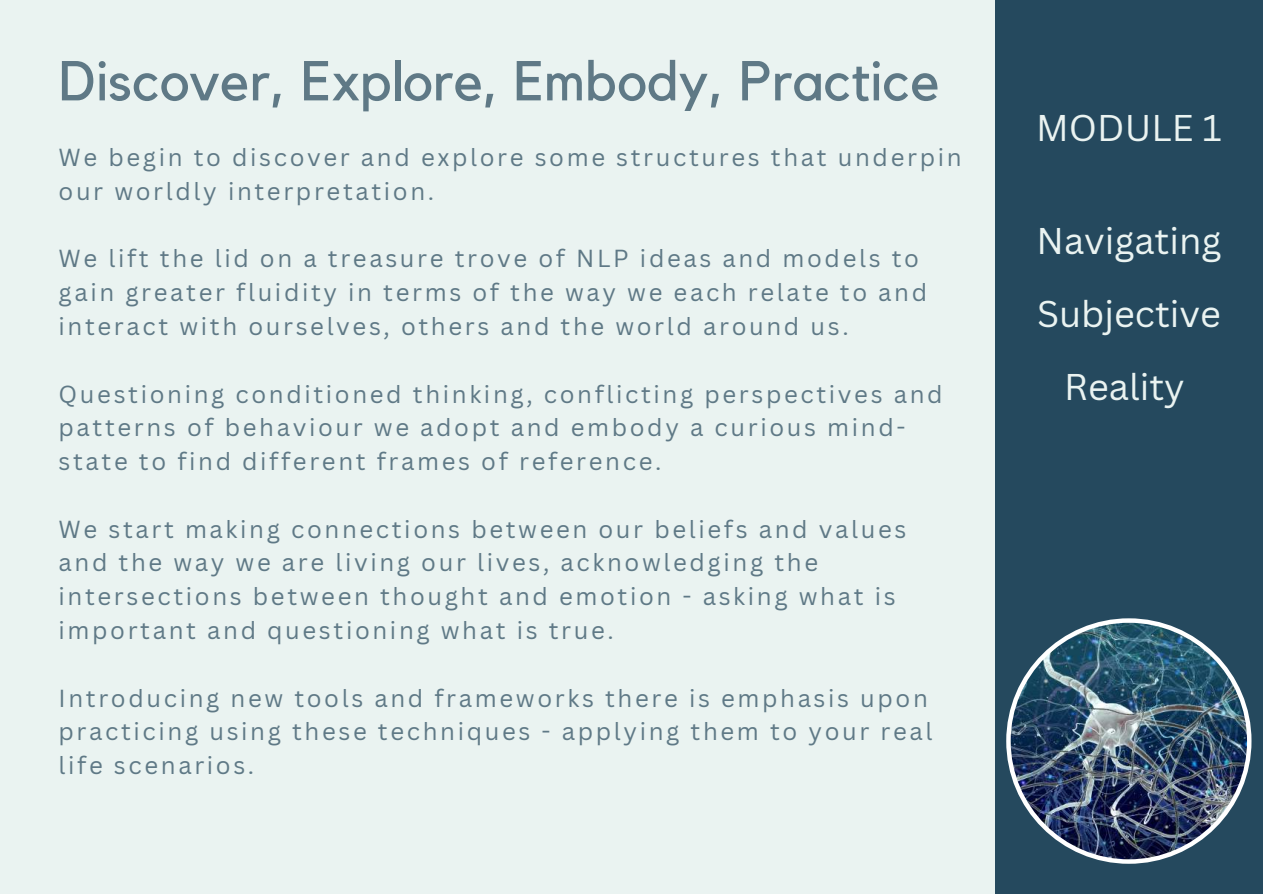
<style>
.page{position:relative;width:1263px;height:894px;background:#fff}
.page>*{position:absolute;margin:0;border:0;box-sizing:border-box;transform-origin:0 0}
.t1{font:55.5px "Kollektif";color:#5f7986}
.t2{font:36.15px/73.2px "Canva Sans";color:#eaf3f1;text-align:center}
.t3{font:24px/33.8px "Canva Sans";letter-spacing:.11em;color:#5f7986}
</style>
<div class="page">
<div style="left:0;top:0;width:1263px;height:893px;background:#eaf3f1"></div>
<div style="left:995px;top:0;width:268px;height:893px;background:#25495e"></div>
<img style="left:1006px;top:618px;width:245px;height:245px">
<h1 class="t1" style="left:59px;top:48px;width:882px">Discover, Explore, Embody, Practice</h1>
<p class="t3" style="left:59px;top:141px;width:904px">We begin to discover and explore some structures that underpin our worldly interpretation.</p>
<p class="t3" style="left:59px;top:242px;width:870px">We lift the lid on a treasure trove of NLP ideas and models to gain greater fluidity in terms of the way we each relate to and interact with ourselves, others and the world around us.</p>
<p class="t3" style="left:59px;top:377px;width:885px">Questioning conditioned thinking, conflicting perspectives and patterns of behaviour we adopt and embody a curious mind&shy;state to find different frames of reference.</p>
<p class="t3" style="left:59px;top:512px;width:849px">We start making connections between our beliefs and values and the way we are living our lives, acknowledging the intersections between thought and emotion - asking what is important and questioning what is true.</p>
<p class="t3" style="left:59px;top:681px;width:875px">Introducing new tools and frameworks there is emphasis upon practicing using these techniques - applying them to your real life scenarios.</p>
<h2 class="t2" style="left:1036px;top:92px;width:187px">MODULE 1</h2>
<h2 class="t2" style="left:1036px;top:204px;width:187px">Navigating<br>Subjective<br>Reality</h2>
</div>
